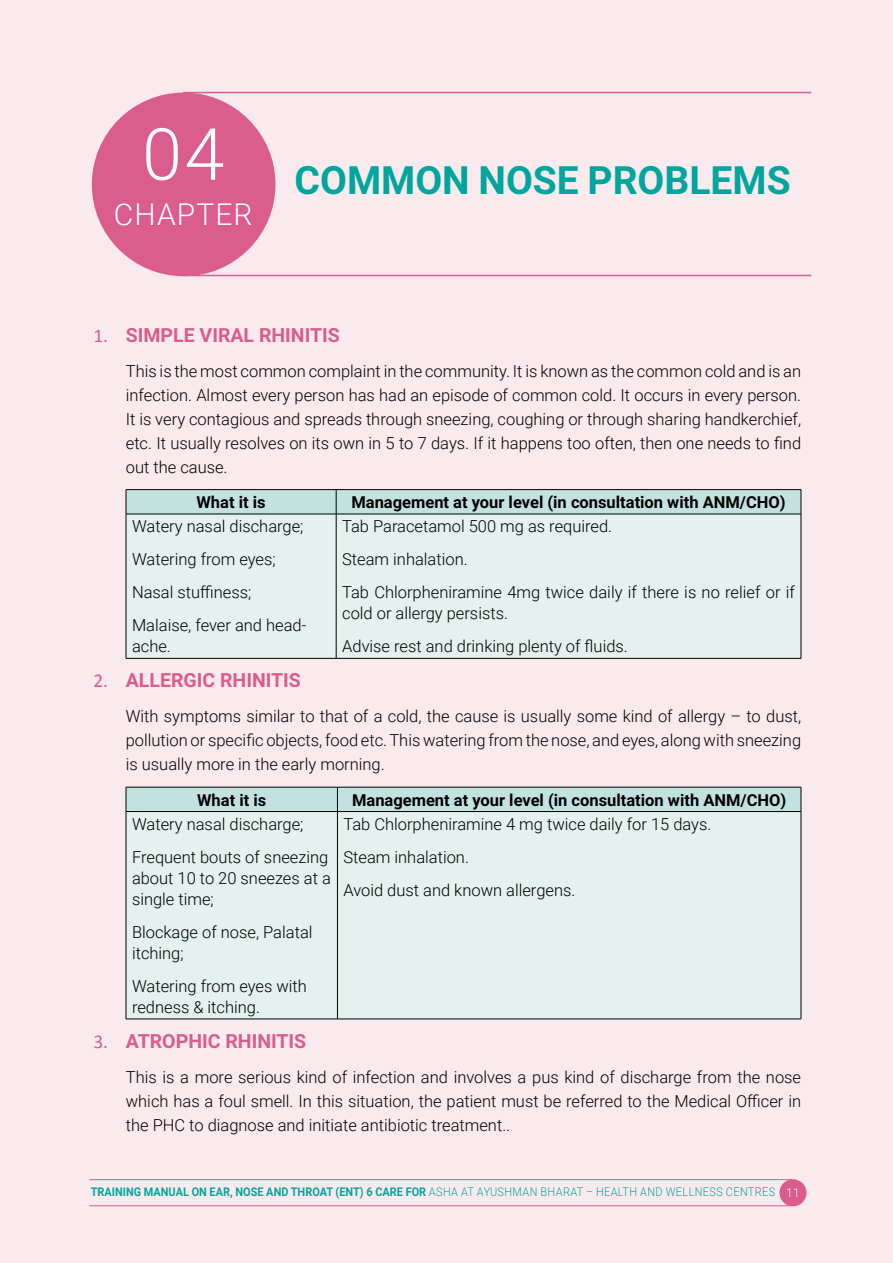
<style>
.page{position:relative;width:893px;height:1263px;background:#f9eaed}
.page>*{position:absolute;margin:0;border:0;box-sizing:border-box;transform-origin:0 0}
.t1{font:300 72px "Roboto";color:#fff}
.t2{font:700 39px "Roboto";color:#00a69e}
.t3{font:300 30px "Roboto";letter-spacing:.035em;color:#fff}
.t4{font:700 19.5px "Roboto";color:#da5d8b}
.t5{font:300 16.5px/33px "Roboto";color:#000}
.t6{font:700 16.5px "Roboto";color:#000}
.t7{font:700 12px "Roboto";color:#00a69e;scale:.91 1}
.s1{font-family:"Calibri";font-weight:400}
.s2{font-weight:300}
.s3{font-weight:300;color:#fff}
</style>
<div class="page">
<div style="left:779px;top:1179px;width:27px;height:27px;background:#da5d8b;border-radius:50%"></div>
<hr style="left:89px;top:1179px;width:703px;height:1px;background:#da5d8b">
<hr style="left:89px;top:1205px;width:703px;height:1px;background:#da5d8b">
<div style="left:92px;top:93px;width:183px;height:183px;background:#da5d8b;border-radius:50%"></div>
<hr style="left:183px;top:92px;width:628px;height:1px;background:#da5d8b">
<hr style="left:183px;top:275px;width:628px;height:1px;background:#da5d8b">
<div style="left:127px;top:515px;width:674px;height:143px;background:#e4f1ef"></div>
<hr style="left:126px;top:489px;width:210px;height:1px;background:#000">
<hr style="left:336px;top:489px;width:465px;height:1px;background:#000">
<svg style="left:126px;top:490px;width:676px;height:24px;background:#bddbd8"></svg>
<hr style="left:126px;top:514px;width:210px;height:1px;background:#000">
<hr style="left:126px;top:514px;width:1px;height:144px;background:#000">
<hr style="left:336px;top:514px;width:465px;height:1px;background:#000">
<hr style="left:336px;top:514px;width:1px;height:144px;background:#000">
<hr style="left:801px;top:514px;width:1px;height:144px;background:#000">
<hr style="left:126px;top:658px;width:210px;height:1px;background:#000">
<hr style="left:336px;top:658px;width:465px;height:1px;background:#000">
<div style="left:127px;top:812px;width:674px;height:207px;background:#e4f1ef"></div>
<div style="left:126px;top:787px;width:676px;height:24px;background:#c3e2df"></div>
<hr style="left:126px;top:811px;width:211px;height:1px;background:#000">
<hr style="left:126px;top:812px;width:1px;height:207px;background:#000">
<hr style="left:337px;top:811px;width:464px;height:1px;background:#000">
<hr style="left:337px;top:812px;width:1px;height:207px;background:#000">
<hr style="left:801px;top:812px;width:1px;height:207px;background:#000">
<hr style="left:126px;top:1019px;width:211px;height:1px;background:#000">
<hr style="left:337px;top:1019px;width:464px;height:1px;background:#000">
<h1 class="t1" style="left:142px;top:104px;width:84px">04</h1>
<h3 class="t3" style="left:114px;top:193px;width:140px">CHAPTER</h3>
<h2 class="t2" style="left:295px;top:153px;width:498px">COMMON NOSE PROBLEMS</h2>
<p class="t4" style="left:93px;top:321px;width:248px"><span class="s1">1.</span> SIMPLE VIRAL RHINITIS</p>
<p class="t5" style="left:126px;top:358px;width:677px;line-height:24px;text-align:justify">This is the most common complaint in the community. It is known as the common cold and is an infection. Almost every person has had an episode of common cold. It occurs in every person.<br>It is very contagious and spreads through sneezing, coughing or through sharing handkerchief, etc. It usually resolves on its own in 5 to 7 days. If it happens too often, then one needs to find out the cause.</p>
<p class="t6" style="left:197px;top:490px;width:71px">What it is</p>
<p class="t6" style="left:351px;top:490px;width:436px">Management at your level (in consultation with ANM/CHO)</p>
<p class="t5" style="left:132px;top:509px;width:176px">Watery nasal discharge;<br>Watering from eyes;<br>Nasal stuffiness;<br>Malaise, fever and head-</p>
<p class="t5" style="left:132px;top:629px;width:40px">ache.</p>
<p class="t5" style="left:342px;top:509px;width:454px">Tab Paracetamol 500 mg as required.<br>Steam inhalation.<br>Tab Chlorpheniramine 4mg twice daily if there is no relief or if</p>
<p class="t5" style="left:342px;top:596px;width:287px">cold or allergy persists.<br>Advise rest and drinking plenty of fluids.</p>
<p class="t4" style="left:93px;top:667px;width:209px"><span class="s1">2.</span> ALLERGIC RHINITIS</p>
<p class="t5" style="left:126px;top:704px;width:677px;line-height:24px;text-align:justify">With symptoms similar to that of a cold, the cause is usually some kind of allergy – to dust, pollution or specific objects, food etc. This watering from the nose, and eyes, along with sneezing is usually more in the early morning.</p>
<p class="t6" style="left:197px;top:788px;width:71px">What it is</p>
<p class="t6" style="left:352px;top:788px;width:436px">Management at your level (in consultation with ANM/CHO)</p>
<p class="t5" style="left:132px;top:807px;width:198px">Watery nasal discharge;<br>Frequent bouts of sneezing</p>
<p class="t5" style="left:132px;top:867px;width:200px;line-height:21px">about 10 to 20 sneezes at a single time;</p>
<p class="t5" style="left:132px;top:921px;width:182px;line-height:21px">Blockage of nose, Palatal itching;</p>
<p class="t5" style="left:132px;top:975px;width:176px;line-height:21px">Watering from eyes with redness &amp; itching.</p>
<p class="t5" style="left:343px;top:807px;width:369px">Tab Chlorpheniramine 4 mg twice daily for 15 days.<br>Steam inhalation.<br>Avoid dust and known allergens.</p>
<p class="t4" style="left:93px;top:1027px;width:214px"><span class="s1">3.</span> ATROPHIC RHINITIS</p>
<p class="t5" style="left:126px;top:1064px;width:677px;line-height:24px;text-align:justify">This is a more serious kind of infection and involves a pus kind of discharge from the nose which has a foul smell. In this situation, the patient must be referred to the Medical Officer in the PHC to diagnose and initiate antibiotic treatment..</p>
<p class="t7" style="left:91px;top:1183px;width:780px">TRAINING MANUAL ON EAR, NOSE AND THROAT (ENT) 6 CARE FOR <span class="s2">ASHA AT AYUSHMAN BHARAT – HEALTH AND WELLNESS CENTRES</span> <span class="s3">11</span></p>
</div>
